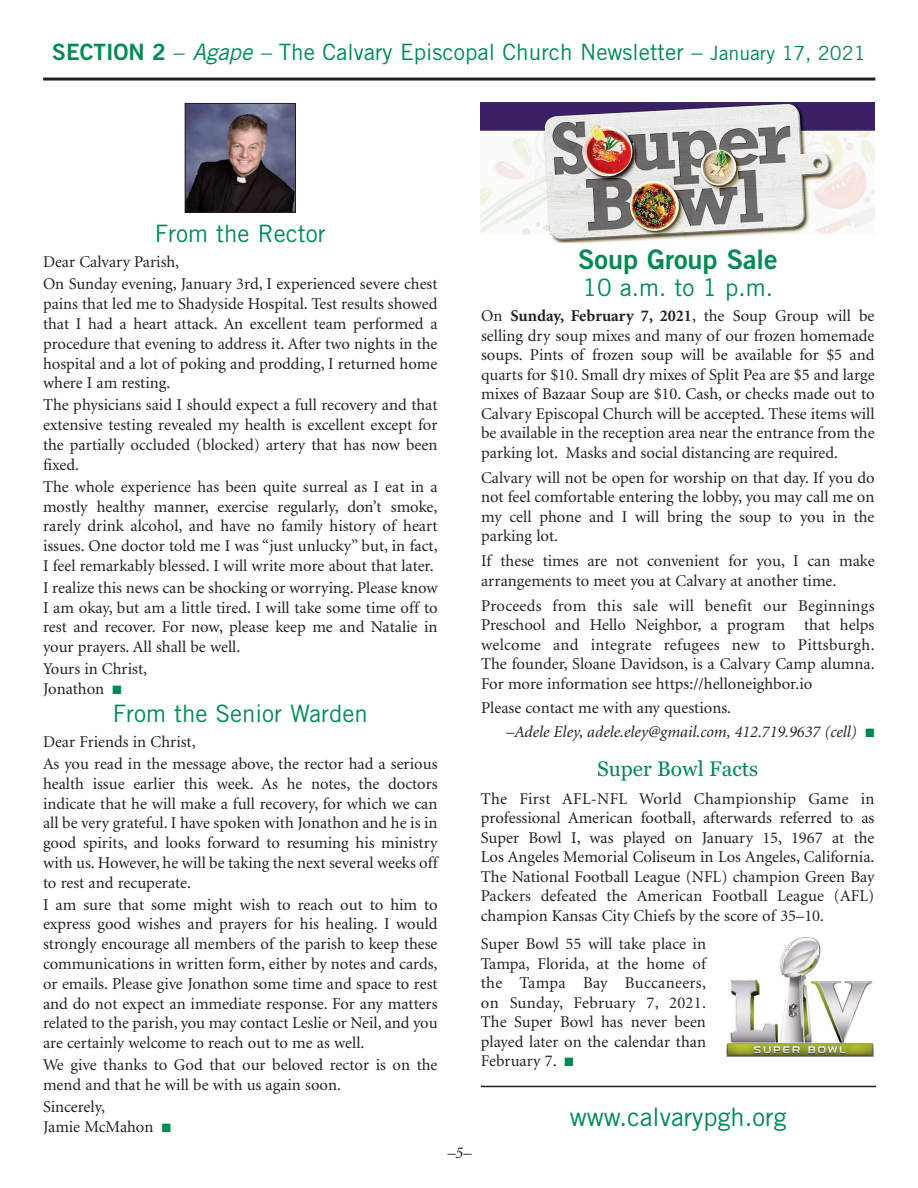
<style>
.page{position:relative;width:918px;height:1188px;background:#fff}
.page>*{position:absolute;margin:0;border:0;box-sizing:border-box;transform-origin:0 0}
.t1{font:27px "Trade Gothic Bold Two";color:#008a52}
.t2{font:25.5px "Trade Gothic";color:#008a52}
.t3{font:24px "Trade Gothic";color:#008a52}
.t4{font:22.5px "Trade Gothic";color:#008a52}
.t5{font:21px "Georgia";color:#008a52}
.t6{font:16.5px/19.8px "Minion";color:#231f20;text-align:justify}
.t7{font:italic 16.5px/24px "Minion";color:#231f20}
.s1{font-family:"Trade Gothic Bold Two"}
.s2{font-style:italic}
.s3{font-size:19.5px}
.s4{color:#008a52}
.s5{font-weight:700}
.s6{font-style:normal}
</style>
<div class="page">
<img style="left:481px;top:103px;width:393px;height:139px">
<img style="left:187px;top:105px;width:107px;height:106px">
<div style="left:185px;top:103px;width:111px;height:110px;border:1px solid #231f20"></div>
<hr style="left:43px;top:78px;width:832px;height:3px;background:#231f20">
<hr style="left:481px;top:1086px;width:395px;height:1px;background:#231f20">
<img style="left:727px;top:938px;width:147px;height:119px">
<h3 class="t4" style="left:52px;top:44px;width:815px"><span class="s1">SECTION 2</span> – <span class="s2">Agape –</span> The Calvary Episcopal Church Newsletter – <span class="s3">January 17, 2021</span></h3>
<h3 class="t3" style="left:155px;top:225px;width:172px">From the Rector</h3>
<p class="t6" style="left:43px;top:253px;width:396px;line-height:21.9px">Dear Calvary Parish,<br>On Sunday evening, January 3rd, I experienced severe chest</p>
<p class="t6" style="left:43px;top:295px;width:396px">pains that led me to Shadyside Hospital. Test results showed that I had a heart attack. An excellent team performed a procedure that evening to address it. After two nights in the hospital and a lot of poking and prodding, I returned home where I am resting.</p>
<p class="t6" style="left:43px;top:397px;width:396px">The physicians said I should expect a full recovery and that extensive testing revealed my health is excellent except for the partially occluded (blocked) artery that has now been fixed.</p>
<p class="t6" style="left:43px;top:478px;width:396px">The whole experience has been quite surreal as I eat in a mostly healthy manner, exercise regularly, don’t smoke, rarely drink alcohol, and have no family history of heart issues. One doctor told me I was “just unlucky” but, in fact, I feel remarkably blessed. I will write more about that later.</p>
<p class="t6" style="left:43px;top:579px;width:396px">I realize this news can be shocking or worrying. Please know I am okay, but am a little tired. I will take some time off to rest and recover. For now, please keep me and Natalie in your prayers. All shall be well.</p>
<p class="t6" style="left:43px;top:660px;width:106px">Yours in Christ,<br>Jonathon <span class="s4">■</span></p>
<h3 class="t3" style="left:113px;top:704px;width:257px">From the Senior Warden</h3>
<p class="t6" style="left:43px;top:732px;width:396px;line-height:21.9px">Dear Friends in Christ,<br>As you read in the message above, the rector had a serious</p>
<p class="t6" style="left:43px;top:775px;width:396px">health issue earlier this week. As he notes, the doctors indicate that he will make a full recovery, for which we can all be very grateful. I have spoken with Jonathon and he is in good spirits, and looks forward to resuming his ministry with us. However, he will be taking the next several weeks off to rest and recuperate.</p>
<p class="t6" style="left:43px;top:896px;width:396px">I am sure that some might wish to reach out to him to express good wishes and prayers for his healing. I would strongly encourage all members of the parish to keep these communications in written form, either by notes and cards, or emails. Please give Jonathon some time and space to rest and do not expect an immediate response. For any matters related to the parish, you may contact Leslie or Neil, and you are certainly welcome to reach out to me as well.</p>
<p class="t6" style="left:43px;top:1056px;width:396px">We give thanks to God that our beloved rector is on the mend and that he will be with us again soon.</p>
<p class="t6" style="left:43px;top:1098px;width:129px">Sincerely,<br>Jamie McMahon <span class="s4">■</span></p>
<p class="t7" style="left:447px;top:1142px;width:26px">–5–</p>
<h1 class="t1" style="left:578px;top:250px;width:201px">Soup Group Sale</h1>
<h3 class="t3" style="left:582px;top:279px;width:192px">10 a.m. to 1 p.m.</h3>
<p class="t6" style="left:481px;top:308px;width:395px">On <span class="s5">Sunday, February 7, 2021</span>, the Soup Group will be selling dry soup mixes and many of our frozen homemade soups. Pints of frozen soup will be available for $5 and quarts for $10. Small dry mixes of Split Pea are $5 and large mixes of Bazaar Soup are $10. Cash, or checks made out to Calvary Episcopal Church will be accepted. These items will be available in the reception area near the entrance from the parking lot. Masks and social distancing are required.</p>
<p class="t6" style="left:481px;top:469px;width:395px">Calvary will not be open for worship on that day. If you do not feel comfortable entering the lobby, you may call me on my cell phone and I will bring the soup to you in the parking lot.</p>
<p class="t6" style="left:481px;top:553px;width:395px">If these times are not convenient for you, I can make arrangements to meet you at Calvary at another time.</p>
<p class="t6" style="left:481px;top:597px;width:395px">Proceeds from this sale will benefit our Beginnings Preschool and Hello Neighbor, a program that helps welcome and integrate refugees new to Pittsburgh.<br>The founder, Sloane Davidson, is a Calvary Camp alumna.<br>For more information see https://helloneighbor.io</p>
<p class="t7" style="left:506px;top:698px;width:370px;text-indent:-25px"><span class="s6">Please contact me with any questions.<br></span>–Adele Eley, adele.eley@gmail.com, 412.719.9637 (cell) <span class="s4">■</span></p>
<p class="t5" style="left:597px;top:756px;width:163px">Super Bowl Facts</p>
<p class="t6" style="left:481px;top:790px;width:395px">The First AFL-NFL World Championship Game in professional American football, afterwards referred to as Super Bowl I, was played on January 15, 1967 at the Los Angeles Memorial Coliseum in Los Angeles, California.<br>The National Football League (NFL) champion Green Bay Packers defeated the American Football League (AFL) champion Kansas City Chiefs by the score of 35–10.</p>
<p class="t6" style="left:481px;top:935px;width:227px">Super Bowl 55 will take place in Tampa, Florida, at the home of the Tampa Bay Buccaneers, on Sunday, February 7, 2021.<br>The Super Bowl has never been played later on the calendar than February 7. <span class="s4">■</span></p>
<h2 class="t2" style="left:570px;top:1108px;width:218px">www.calvarypgh.org</h2>
</div>
